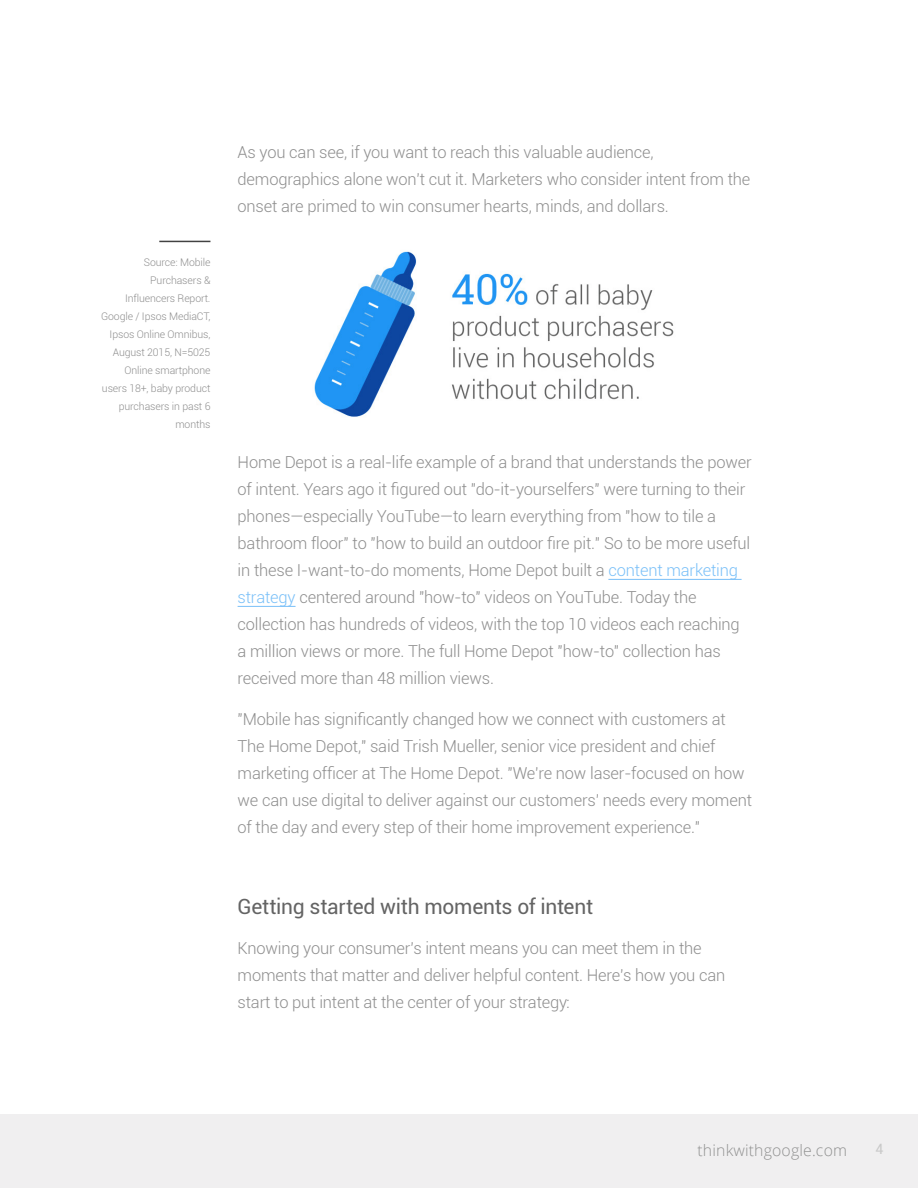
<style>
.page{position:relative;width:918px;height:1188px;background:#fff}
.page>*{position:absolute;margin:0;border:0;box-sizing:border-box;transform-origin:0 0}
.t1{font:21px "Roboto";letter-spacing:-.015em;color:#646464}
.t2{font:300 16.5px/27px "Roboto";letter-spacing:-.01em;color:#8e8e8e}
.t3{font:300 15.75px "Open Sans";letter-spacing:.01em;color:#666766}
.t4{font:14.25px "Roboto";color:#c9c9c9}
.t5{font:300 10.5px/18px "Roboto";letter-spacing:-.01em;color:#8e8e8e;text-align:right}
.s1{color:#7ac0f8}
</style>
<div class="page">
<div style="left:0;top:1114px;width:918px;height:74px;background:#f0eff0"></div>
<hr style="left:608px;top:579px;width:134px;height:1px;background:#7ac0f8">
<hr style="left:238px;top:606px;width:58px;height:1px;background:#7ac0f8">
<img style="left:314px;top:251px;width:360px;height:166px">
<hr style="left:159px;top:241px;width:51px;height:1px;background:#424242">
<p class="t5" style="left:101px;top:253px;width:111px">Source: Mobile<br>Purchasers &amp;<br>Influencers Report.<br>Google / Ipsos MediaCT,<br>Ipsos Online Omnibus,<br>August 2015, N=5025<br>Online smartphone users 18+, baby product purchasers in past 6 months</p>
<p class="t2" style="left:238px;top:138px;width:514px">As you can see, if you want to reach this valuable audience, demographics alone won't cut it. Marketers who consider intent from the onset are primed to win consumer hearts, minds, and dollars.</p>
<p class="t2" style="left:238px;top:448px;width:516px">Home Depot is a real-life example of a brand that understands the power of intent. Years ago it figured out "do-it-yourselfers" were turning to their phones—especially YouTube—to learn everything from "how to tile a bathroom floor" to "how to build an outdoor fire pit." So to be more useful in these I-want-to-do moments, Home Depot built a <span class="s1">content marketing strategy</span> centered around "how-to" videos on YouTube. Today the collection has hundreds of videos, with the top 10 videos each reaching a million views or more. The full Home Depot "how-to" collection has received more than 48 million views.</p>
<p class="t2" style="left:238px;top:705px;width:516px">"Mobile has significantly changed how we connect with customers at The Home Depot," said Trish Mueller, senior vice president and chief marketing officer at The Home Depot. "We're now laser-focused on how we can use digital to deliver against our customers' needs every moment of the day and every step of their home improvement experience."</p>
<p class="t1" style="left:238px;top:892px;width:357px">Getting started with moments of intent</p>
<p class="t2" style="left:238px;top:934px;width:489px">Knowing your consumer's intent means you can meet them in the moments that matter and deliver helpful content. Here's how you can start to put intent at the center of your strategy:</p>
<p class="t3" style="left:698px;top:1140px;width:151px">thinkwithgoogle.com</p>
<p class="t4" style="left:876px;top:1139px;width:10px">4</p>
</div>
